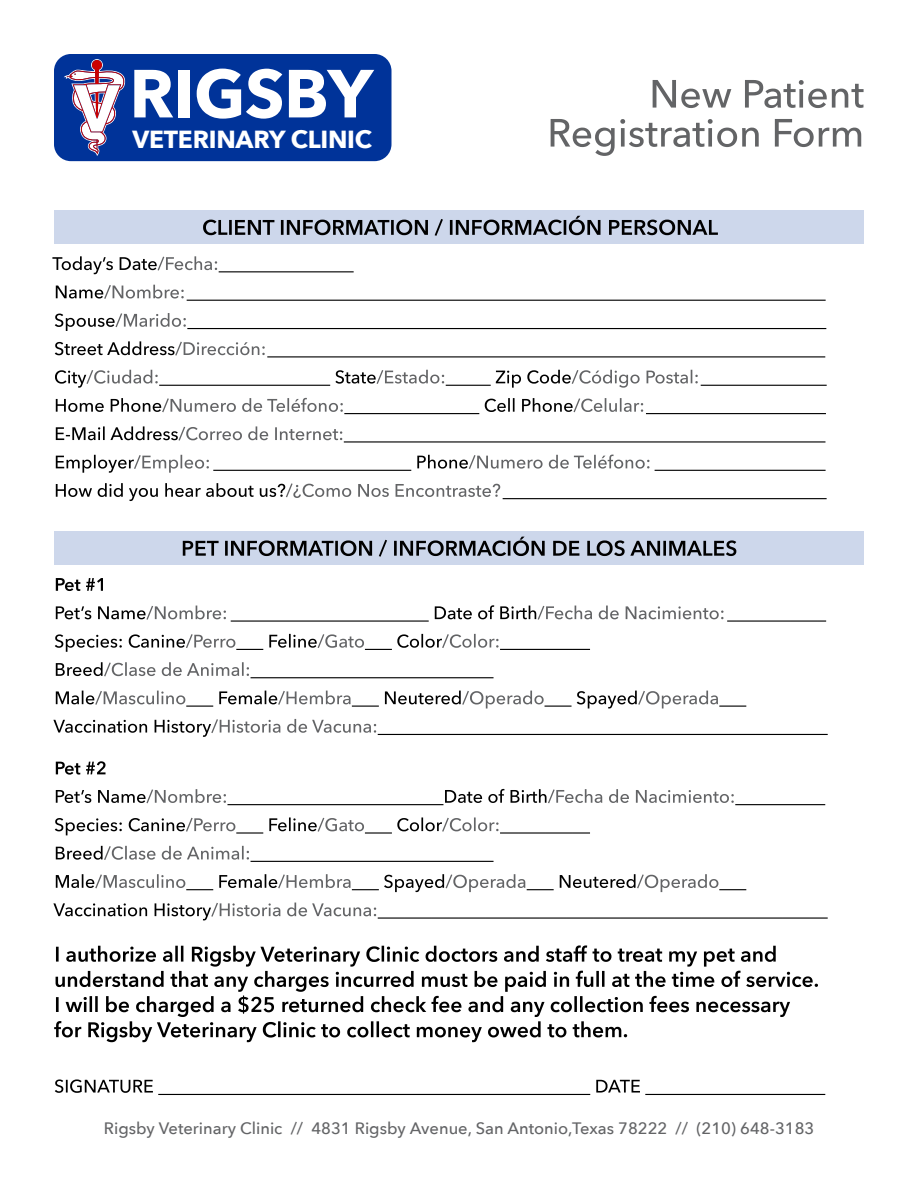
<style>
.page{position:relative;width:918px;height:1188px;background:#fff}
.page>*{position:absolute;margin:0;border:0;box-sizing:border-box;transform-origin:0 0}
.t1{font:700 67.2px "Avenir Next";letter-spacing:-.01em;color:#fff}
.t2{font:700 24.6px "Avenir Next";letter-spacing:-.01em;color:#fff}
.t3{font:500 16.5px "Avenir Next";color:#636466}
</style>
<div class="page">
<div style="left:54px;top:210px;width:810px;height:34px;background:#cdd7eb"></div>
<div style="left:54px;top:531px;width:810px;height:34px;background:#cdd7eb"></div>
<svg style="left:55px;top:1079px;width:770px;height:16px"></svg>
<svg style="left:54px;top:945px;width:764px;height:97px"></svg>
<svg style="left:53px;top:903px;width:775px;height:17px"></svg>
<svg style="left:56px;top:874px;width:690px;height:18px"></svg>
<svg style="left:56px;top:846px;width:438px;height:16px"></svg>
<svg style="left:55px;top:817px;width:535px;height:18px"></svg>
<svg style="left:56px;top:789px;width:769px;height:16px"></svg>
<svg style="left:56px;top:761px;width:50px;height:14px"></svg>
<svg style="left:53px;top:719px;width:775px;height:18px"></svg>
<svg style="left:56px;top:691px;width:690px;height:18px"></svg>
<svg style="left:56px;top:662px;width:438px;height:16px"></svg>
<svg style="left:55px;top:634px;width:535px;height:18px"></svg>
<svg style="left:56px;top:605px;width:770px;height:17px"></svg>
<svg style="left:56px;top:578px;width:47px;height:13px"></svg>
<svg style="left:183px;top:537px;width:553px;height:20px"></svg>
<svg style="left:56px;top:483px;width:771px;height:18px"></svg>
<svg style="left:56px;top:455px;width:770px;height:18px"></svg>
<svg style="left:56px;top:426px;width:769px;height:17px"></svg>
<svg style="left:56px;top:398px;width:770px;height:16px"></svg>
<svg style="left:55px;top:370px;width:772px;height:18px"></svg>
<svg style="left:55px;top:341px;width:770px;height:16px"></svg>
<svg style="left:55px;top:313px;width:771px;height:18px"></svg>
<svg style="left:56px;top:285px;width:770px;height:16px"></svg>
<svg style="left:52px;top:256px;width:302px;height:18px"></svg>
<svg style="left:203px;top:216px;width:515px;height:20px"></svg>
<svg style="left:551px;top:119px;width:310px;height:37px"></svg>
<svg style="left:653px;top:80px;width:211px;height:28px"></svg>
<div style="left:54px;top:54px;width:338px;height:107px;background:#039;border-radius:17px"></div>
<svg style="left:64px;top:59px;width:61px;height:97px"></svg>
<h1 class="t1" style="left:129px;top:36px;width:245px">RIGSBY</h1>
<h2 class="t2" style="left:133px;top:118px;width:241px">VETERINARY CLINIC</h2>
<p class="t3" style="left:104px;top:1114px;width:712px">Rigsby Veterinary Clinic // 4831 Rigsby Avenue, San Antonio,Texas 78222 // (210) 648-3183</p>
</div>
